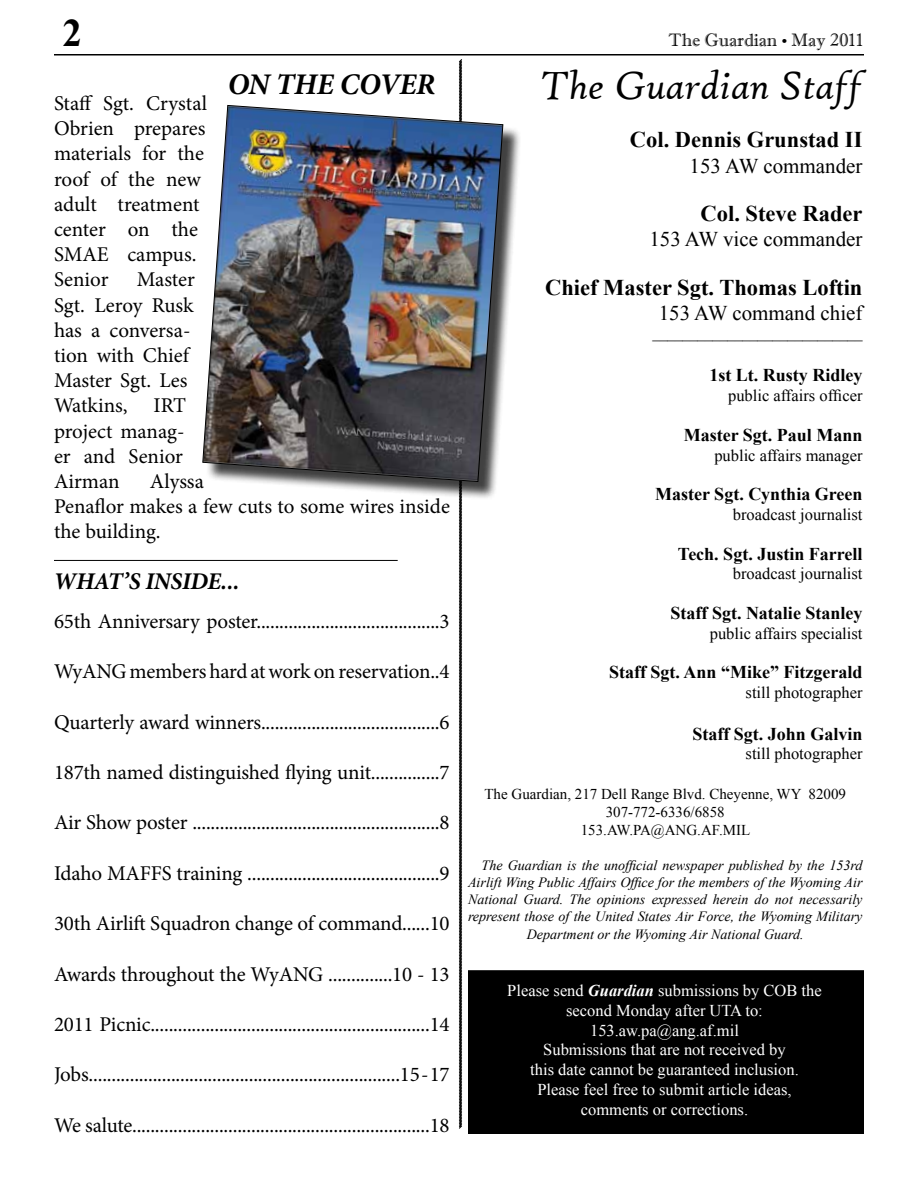
<style>
.page{position:relative;width:918px;height:1188px;background:#fff}
.page>*{position:absolute;margin:0;border:0;box-sizing:border-box;transform-origin:0 0}
.t1{font:italic 42px "High Tower Text";color:#000}
.t2{font:700 39px "Times New Roman";color:#000}
.t3{font:italic 700 30px "Minion Pro";letter-spacing:-.01em;color:#000}
.t4{font:italic 700 24px "Minion Pro";letter-spacing:-.01em;color:#000}
.t5{font:700 22.5px "Times New Roman";color:#000}
.t6{font:21px/25.2px "Minion Pro";letter-spacing:-.01em;color:#000}
.t7{font:21px "Times New Roman";color:#000}
.t8{font:700 18px "Times New Roman";color:#000}
.t9{font:18px "Imprint MT Shadow";color:#000}
.t10{font:16.5px/19.8px "Times New Roman";color:#fff;text-align:center}
.t11{font:16.5px "Times New Roman";color:#000}
.t12{font:15px/18px "Times New Roman";color:#000;text-align:center}
.t13{font:italic 14.1px "Times New Roman";color:#000}
.s1{font-weight:700;font-style:italic}
</style>
<div class="page">
<hr style="left:54px;top:54px;width:810px;height:2px;background:#000">
<div style="left:469px;top:971px;width:395px;height:162px;background:#000"></div>
<div style="left:468px;top:970px;width:397px;height:164px;border:2px solid #000"></div>
<svg style="left:459px;top:59px;width:3px;height:1070px;background:#313131"></svg>
<hr style="left:54px;top:560px;width:344px;height:1px;background:#000">
<div style="left:205px;top:108px;width:316px;height:392px;background:#000;opacity:.75"></div>
<img style="left:202px;top:105px;width:302px;height:377px">
<h2 class="t2" style="left:63px;top:6px;width:21px">2</h2>
<h3 class="t3" style="left:228px;top:63px;width:209px">ON THE COVER</h3>
<p class="t6" style="left:54px;top:91px;width:154px">Staff Sgt. Crystal<br>Obrien prepares materials for the roof of the new adult treatment center on the<br>SMAE campus.<br>Senior</p>
<p class="t6" style="left:54px;top:267px;width:142px;text-indent:83px">Master<br>Sgt. Leroy Rusk has a conversa&shy;tion with Chief<br>Master Sgt. Les<br>Watkins, IRT project manag&shy;er and Senior<br>Airman</p>
<p class="t6" style="left:54px;top:469px;width:397px;text-indent:96px">Alyssa<br>Penaflor makes a few cuts to some wires inside the building.</p>
<p class="t4" style="left:54px;top:564px;width:187px">WHAT’S INSIDE...</p>
<p class="t6" style="left:54px;top:609px;width:397px">65th Anniversary poster........................................3</p>
<p class="t6" style="left:54px;top:659px;width:397px">WyANG members hard at work on reservation..4</p>
<p class="t6" style="left:54px;top:709px;width:397px">Quarterly award winners.......................................6</p>
<p class="t6" style="left:54px;top:760px;width:397px">187th named distinguished flying unit...............7</p>
<p class="t6" style="left:54px;top:810px;width:397px">Air Show poster ......................................................8</p>
<p class="t6" style="left:54px;top:861px;width:397px">Idaho MAFFS training ..........................................9</p>
<p class="t6" style="left:54px;top:911px;width:397px">30th Airlift Squadron change of command......10</p>
<p class="t6" style="left:54px;top:961px;width:397px">Awards throughout the WyANG ..............10 - 13</p>
<p class="t6" style="left:54px;top:1012px;width:397px">2011 Picnic.............................................................14</p>
<p class="t6" style="left:54px;top:1062px;width:397px">Jobs....................................................................15 - 17</p>
<p class="t6" style="left:54px;top:1113px;width:397px">We salute.................................................................18</p>
<p class="t9" style="left:669px;top:29px;width:196px">The Guardian • May 2011</p>
<h1 class="t1" style="left:541px;top:61px;width:323px">The Guardian Staff</h1>
<p class="t5" style="left:630px;top:124px;width:234px">Col. Dennis Grunstad II</p>
<p class="t7" style="left:690px;top:151px;width:174px">153 AW commander</p>
<p class="t5" style="left:701px;top:198px;width:163px">Col. Steve Rader</p>
<p class="t7" style="left:649px;top:225px;width:215px">153 AW vice commander</p>
<p class="t5" style="left:545px;top:272px;width:319px">Chief Master Sgt. Thomas Loftin</p>
<p class="t7" style="left:659px;top:299px;width:205px">153 AW command chief</p>
<p class="t12" style="left:652px;top:324px;width:211px">____________________________</p>
<p class="t8" style="left:709px;top:363px;width:155px">1st Lt. Rusty Ridley</p>
<p class="t11" style="left:728px;top:385px;width:136px">public affairs officer</p>
<p class="t8" style="left:684px;top:422px;width:180px">Master Sgt. Paul Mann</p>
<p class="t11" style="left:714px;top:444px;width:150px">public affairs manager</p>
<p class="t8" style="left:655px;top:482px;width:209px">Master Sgt. Cynthia Green</p>
<p class="t11" style="left:733px;top:503px;width:131px">broadcast journalist</p>
<p class="t8" style="left:678px;top:541px;width:186px">Tech. Sgt. Justin Farrell</p>
<p class="t11" style="left:733px;top:563px;width:131px">broadcast journalist</p>
<p class="t8" style="left:671px;top:600px;width:193px">Staff Sgt. Natalie Stanley</p>
<p class="t11" style="left:710px;top:622px;width:154px">public affairs specialist</p>
<p class="t8" style="left:609px;top:660px;width:255px">Staff Sgt. Ann “Mike” Fitzgerald</p>
<p class="t11" style="left:746px;top:682px;width:118px">still photographer</p>
<p class="t8" style="left:692px;top:721px;width:172px">Staff Sgt. John Galvin</p>
<p class="t11" style="left:746px;top:743px;width:118px">still photographer</p>
<p class="t12" style="left:484px;top:785px;width:363px">The Guardian, 217 Dell Range Blvd. Cheyenne, WY 82009<br>307-772-6336/6858<br>153.AW.PA@ANG.AF.MIL</p>
<p class="t13" style="left:482px;top:855px;width:383px">The Guardian is the unofficial newspaper published by the 153rd</p>
<p class="t13" style="left:468px;top:872px;width:396px">Airlift Wing Public Affairs Office for the members of the Wyoming Air</p>
<p class="t13" style="left:468px;top:889px;width:396px">National Guard. The opinions expressed herein do not necessarily</p>
<p class="t13" style="left:468px;top:906px;width:396px">represent those of the United States Air Force, the Wyoming Military</p>
<p class="t13" style="left:527px;top:924px;width:279px">Department or the Wyoming Air National Guard.</p>
<p class="t10" style="left:507px;top:980px;width:316px">Please send <span class="s1">Guardian</span> submissions by COB the second Monday after UTA to:<br>153.aw.pa@ang.af.mil<br>Submissions that are not received by<br>this date cannot be guaranteed inclusion.<br>Please feel free to submit article ideas, comments or corrections.</p>
</div>
